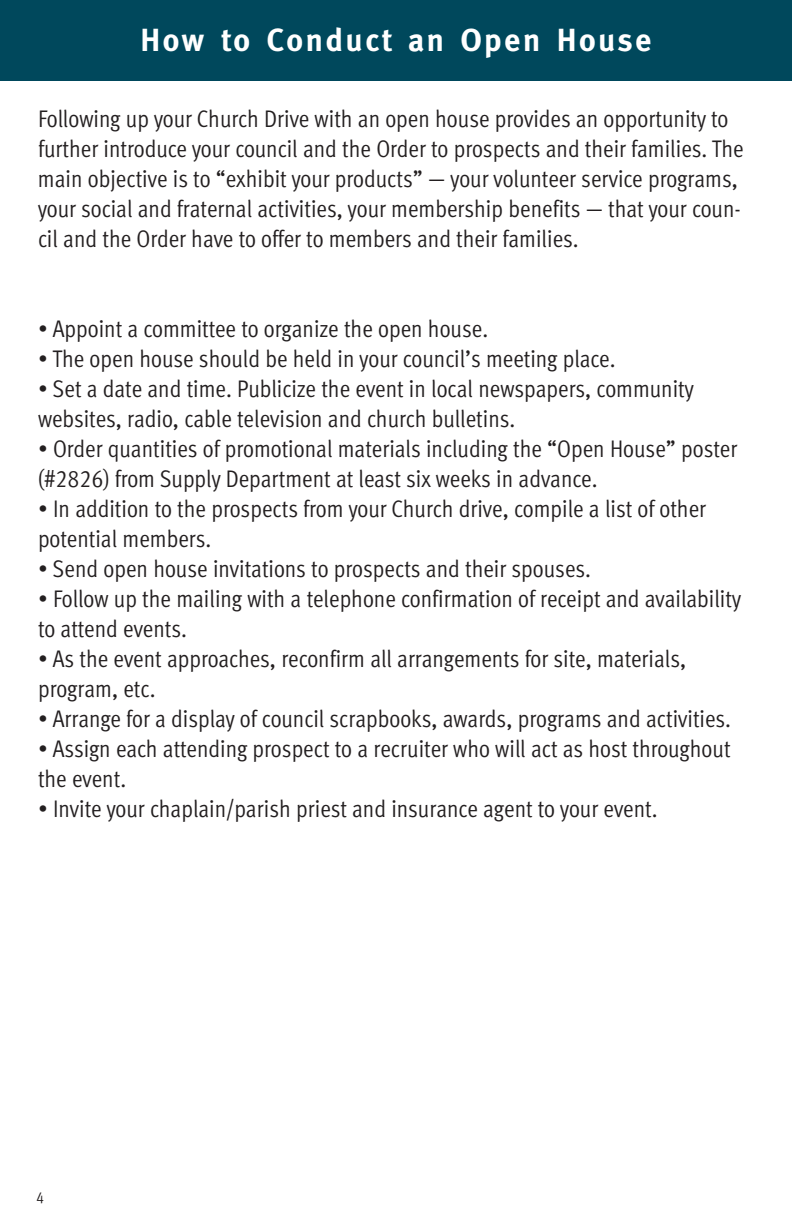
<style>
.page{position:relative;width:792px;height:1224px;background:#fff}
.page>*{position:absolute;margin:0;border:0;box-sizing:border-box;transform-origin:0 0}
.t1{font:700 32px "Meta";letter-spacing:.08em;color:#fff}
.t2{font:24px/30px "Meta Cond Normal LF";color:#231f20}
.t3{font:16px "Meta Cond Normal LF";color:#231f20}
</style>
<div class="page">
<div style="left:0;top:0;width:792px;height:81px;background:#00485c"></div>
<h1 class="t1" style="left:141px;top:21px;width:512px">How to Conduct an Open House</h1>
<p class="t2" style="left:38px;top:105px;width:707px">Following up your Church Drive with an open house provides an opportunity to further introduce your council and the Order to prospects and their families. The main objective is to “exhibit your products” — your volunteer service programs, your social and fraternal activities, your membership benefits — that your coun&shy;cil and the Order have to offer to members and their families.</p>
<p class="t2" style="left:38px;top:315px;width:452px">• Appoint a committee to organize the open house.</p>
<p class="t2" style="left:38px;top:345px;width:579px">• The open house should be held in your council’s meeting place.</p>
<p class="t2" style="left:38px;top:375px;width:657px">• Set a date and time. Publicize the event in local newspapers, community websites, radio, cable television and church bulletins.</p>
<p class="t2" style="left:38px;top:435px;width:701px">• Order quantities of promotional materials including the “Open House” poster (#2826) from Supply Department at least six weeks in advance.</p>
<p class="t2" style="left:38px;top:495px;width:670px">• In addition to the prospects from your Church drive, compile a list of other potential members.</p>
<p class="t2" style="left:38px;top:555px;width:554px">• Send open house invitations to prospects and their spouses.</p>
<p class="t2" style="left:38px;top:585px;width:705px">• Follow up the mailing with a telephone confirmation of receipt and availability to attend events.</p>
<p class="t2" style="left:38px;top:645px;width:650px">• As the event approaches, reconfirm all arrangements for site, materials, program, etc.</p>
<p class="t2" style="left:38px;top:705px;width:695px">• Arrange for a display of council scrapbooks, awards, programs and activities.</p>
<p class="t2" style="left:38px;top:735px;width:694px">• Assign each attending prospect to a recruiter who will act as host throughout the event.</p>
<p class="t2" style="left:38px;top:795px;width:621px">• Invite your chaplain/parish priest and insurance agent to your event.</p>
<p class="t3" style="left:36px;top:1191px;width:9px">4</p>
</div>
